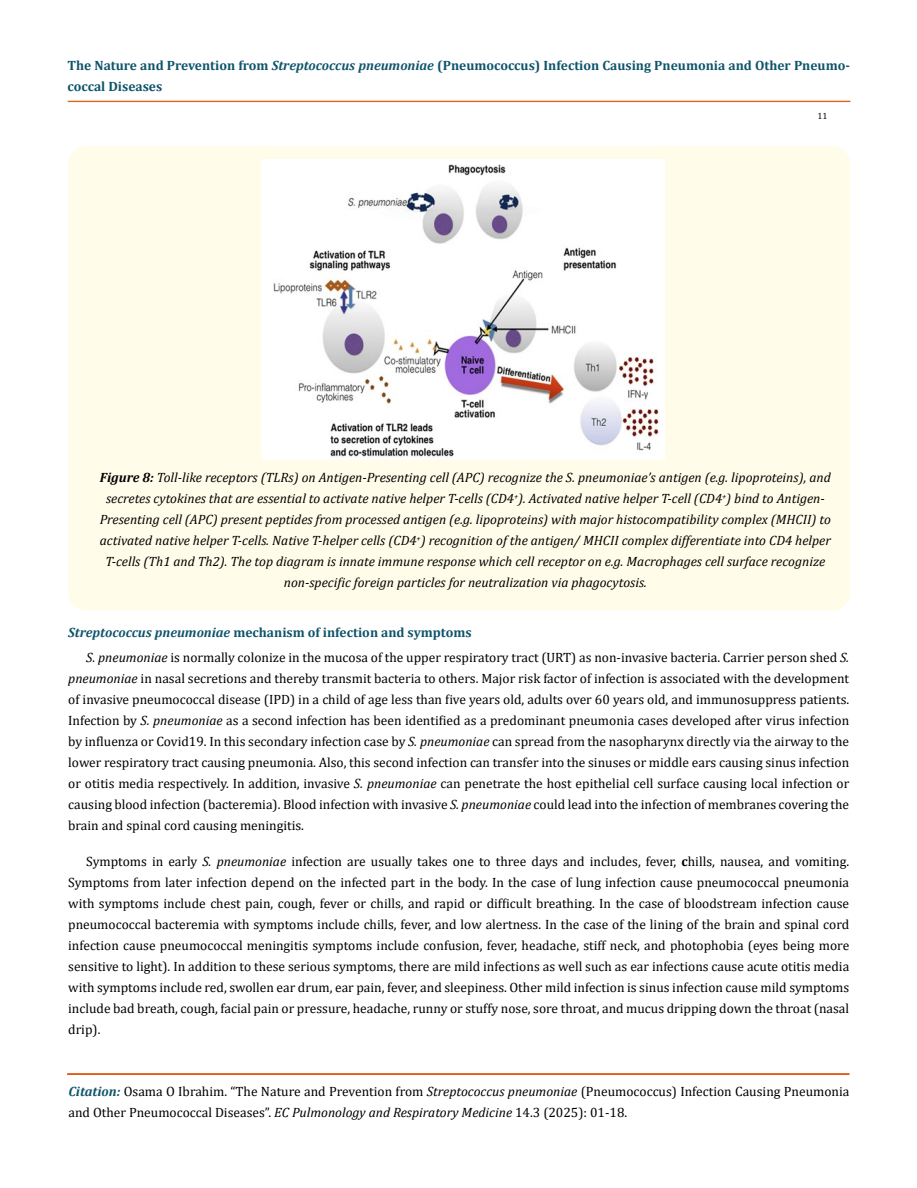
<style>
.page{position:relative;width:917px;height:1188px;background:#fff}
.page>*{position:absolute;margin:0;border:0;box-sizing:border-box;transform-origin:0 0}
.t1{font:13.5px/21px "Cambria";color:#000}
.t2{font:italic 13.5px/21px "Cambria";color:#000;text-align:center}
.t3{font:700 13.5px/21px "Cambria";color:#0e546a}
.t4{font:9px "Cambria";color:#000}
.s1{font-style:italic}
.s2{font-weight:700}
.s3{font-weight:700;font-style:italic;color:#0e546a}
.s4{font-weight:700;color:#0e546a}
</style>
<div class="page">
<div style="left:68px;top:101px;width:782px;height:1px;border:1px solid #e05d1a"></div>
<div style="left:67px;top:1074px;width:782px;height:1px;border:1px solid #e05d1a"></div>
<div style="left:68px;top:146px;width:782px;height:464px;background:#fffde9;border-radius:18px"></div>
<img style="left:261px;top:159px;width:403px;height:301px">
<p class="t3" style="left:68px;top:54px;width:783px">The Nature and Prevention from <span class="s1">Streptococcus pneumoniae</span> (Pneumococcus) Infection Causing Pneumonia and Other Pneumo&shy;coccal Diseases</p>
<p class="t4" style="left:817px;top:110px;width:11px">11</p>
<p class="t2" style="left:100px;top:467px;width:732px"><span class="s2">Figure 8:</span> Toll-like receptors (TLRs) on Antigen-Presenting cell (APC) recognize the S. pneumoniae’s antigen (e.g. lipoproteins), and secretes cytokines that are essential to activate native helper T-cells (CD4<sup>+</sup>). Activated native helper T-cell (CD4<sup>+</sup>) bind to Antigen-Presenting cell (APC) present peptides from processed antigen (e.g. lipoproteins) with major histocompatibility complex (MHCII) to activated native helper T-cells. Native T-helper cells (CD4<sup>+</sup>) recognition of the antigen/ MHCII complex differentiate into CD4 helper T-cells (Th1 and Th2). The top diagram is innate immune response which cell receptor on e.g. Macrophages cell surface recognize non-specific foreign particles for neutralization via phagocytosis.</p>
<p class="t1" style="left:86px;top:619px;width:764px;line-height:25.5px;text-indent:-18px"><span class="s3">Streptococcus pneumoniae</span> <span class="s4">mechanism of infection and symptoms<br></span><span class="s1">S. pneumoniae</span> is normally colonize in the mucosa of the upper respiratory tract (URT) as non-invasive bacteria. Carrier person shed <span class="s1">S.</span></p>
<p class="t1" style="left:68px;top:668px;width:782px;text-align:justify"><span class="s1">pneumoniae</span> in nasal secretions and thereby transmit bacteria to others. Major risk factor of infection is associated with the development of invasive pneumococcal disease (IPD) in a child of age less than five years old, adults over 60 years old, and immunosuppress patients.<br>Infection by <span class="s1">S. pneumoniae</span> as a second infection has been identified as a predominant pneumonia cases developed after virus infection by influenza or Covid19. In this secondary infection case by <span class="s1">S. pneumoniae</span> can spread from the nasopharynx directly via the airway to the lower respiratory tract causing pneumonia. Also, this second infection can transfer into the sinuses or middle ears causing sinus infection or otitis media respectively. In addition, invasive <span class="s1">S. pneumoniae</span> can penetrate the host epithelial cell surface causing local infection or causing blood infection (bacteremia). Blood infection with invasive <span class="s1">S. pneumoniae</span> could lead into the infection of membranes covering the brain and spinal cord causing meningitis.</p>
<p class="t1" style="left:68px;top:851px;width:782px;text-align:justify;text-indent:18px">Symptoms in early <span class="s1">S. pneumoniae</span> infection are usually takes one to three days and includes, fever, <span class="s2">c</span>hills, nausea, and vomiting.<br>Symptoms from later infection depend on the infected part in the body. In the case of lung infection cause pneumococcal pneumonia with symptoms include chest pain, cough, fever or chills, and rapid or difficult breathing. In the case of bloodstream infection cause pneumococcal bacteremia with symptoms include chills, fever, and low alertness. In the case of the lining of the brain and spinal cord infection cause pneumococcal meningitis symptoms include confusion, fever, headache, stiff neck, and photophobia (eyes being more sensitive to light). In addition to these serious symptoms, there are mild infections as well such as ear infections cause acute otitis media with symptoms include red, swollen ear drum, ear pain, fever, and sleepiness. Other mild infection is sinus infection cause mild symptoms include bad breath, cough, facial pain or pressure, headache, runny or stuffy nose, sore throat, and mucus dripping down the throat (nasal drip).</p>
<p class="t1" style="left:68px;top:1081px;width:782px"><span class="s3">Citation:</span> Osama O Ibrahim. “The Nature and Prevention from <span class="s1">Streptococcus pneumoniae</span> (Pneumococcus) Infection Causing Pneumonia and Other Pneumococcal Diseases”. <span class="s1">EC Pulmonology and Respiratory Medicine</span> 14.3 (2025): 01-18.</p>
</div>
